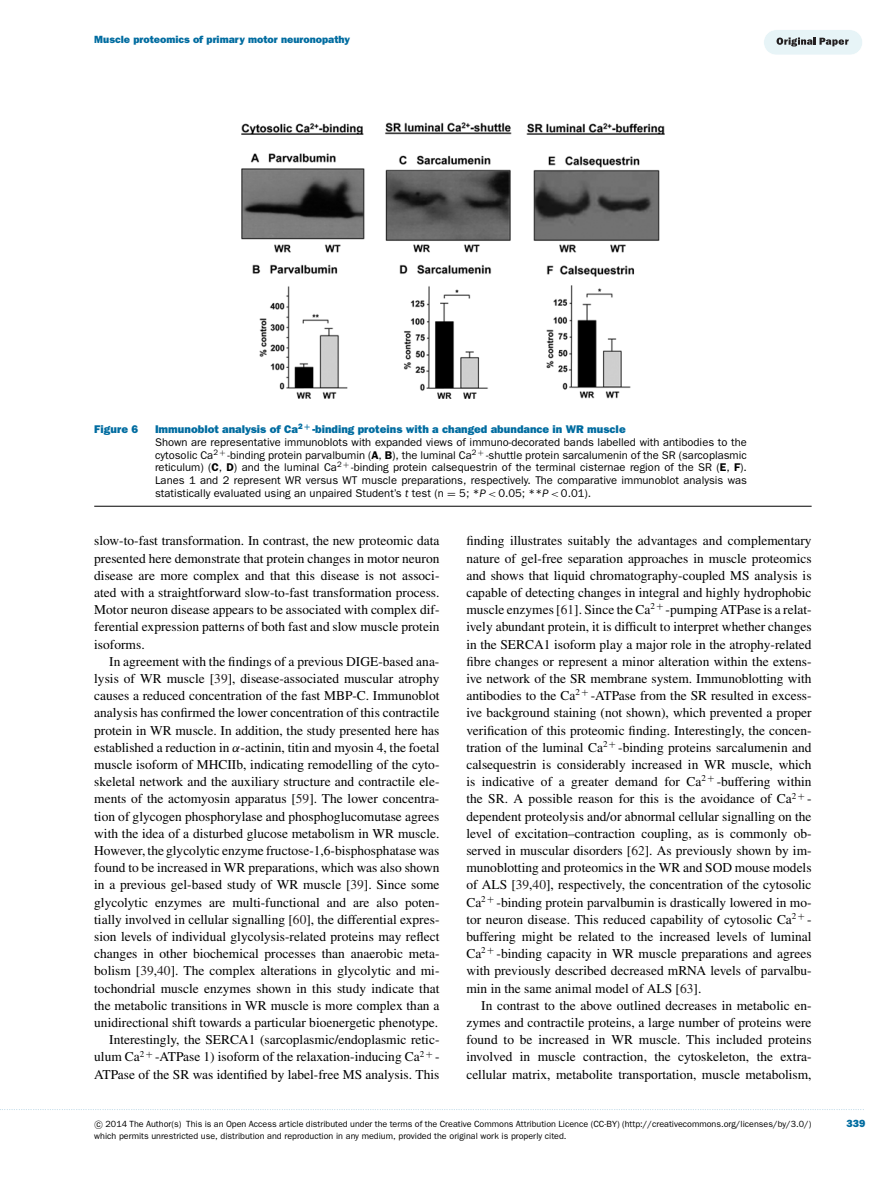
<style>
.page{position:relative;width:893px;height:1183px;background:#fff}
.page>*{position:absolute;margin:0;border:0;box-sizing:border-box;transform-origin:0 0}
.t1{font:13.5px/17.2px "Times";color:#000;text-align:justify}
.t2{font:11.25px/12.8px "Franklin Gothic";color:#000}
.t3{font:800 11.25px "Franklin Gothic";color:#006ca0}
.t4{font:800 10.5px "Franklin Gothic";color:#006ca0}
.t5{font:9px/12px "Franklin Gothic";color:#000}
.s1{font-weight:800;color:#006ca0}
.s2{font-weight:600}
.s3{font-style:italic}
.s4{font-family:"MTSY"}
.s5{font-family:"RMTMI"}
.s6{color:#231f20}
.s7{font-family:"CMSY10"}
</style>
<div class="page">
<div style="left:764px;top:30px;width:98px;height:25px;background:#e7f4f7;border-radius:12px"></div>
<div style="left:763px;top:30px;width:100px;height:25px;border:1px solid #fff;border-radius:13px"></div>
<svg style="left:776px;top:37px;width:73px;height:9px"></svg>
<img style="left:241px;top:122px;width:424px;height:277px">
<hr style="left:94px;top:506px;width:718px;height:1px;background:#000">
<p class="t4" style="left:94px;top:36px;width:257px">Muscle proteomics of primary motor neuronopathy</p>
<p class="t3" style="left:94px;top:425px;width:45px">Figure 6</p>
<p class="t2" style="left:155px;top:424px;width:593px"><span class="s1">Immunoblot analysis of Ca</span><sup>2</sup> <sup>+</sup> <span class="s1">-binding proteins with a changed abundance in WR muscle<br></span>Shown are representative immunoblots with expanded views of immuno-decorated bands labelled with antibodies to the cytosolic Ca<sup>2</sup> <sup>+</sup> -binding protein parvalbumin (<span class="s2">A</span>, <span class="s2">B</span>), the luminal Ca<sup>2</sup> <sup>+</sup> -shuttle protein sarcalumenin of the SR (sarcoplasmic reticulum) (<span class="s2">C</span>, <span class="s2">D</span>) and the luminal Ca<sup>2</sup> <sup>+</sup> -binding protein calsequestrin of the terminal cisternae region of the SR (<span class="s2">E</span>, <span class="s2">F</span>).<br>Lanes 1 and 2 represent WR versus WT muscle preparations, respectively. The comparative immunoblot analysis was statistically evaluated using an unpaired Student’s <span class="s3">t</span> test (n <span class="s4">=</span> 5; *<span class="s3">P</span> <span class="s5">&lt;</span> 0.05; **<span class="s3">P</span> <span class="s5">&lt;</span> 0.01).</p>
<p class="t1" style="left:94px;top:533px;width:347px">slow-to-fast transformation. In contrast, the new proteomic data presented here demonstrate that protein changes in motor neuron disease are more complex and that this disease is not associ&shy;ated with a straightforward slow-to-fast transformation process.<br>Motor neuron disease appears to be associated with complex dif&shy;ferential expression patterns of both fast and slow muscle protein isoforms.</p>
<p class="t1" style="left:94px;top:653px;width:347px;text-align:right">In agreement with the findings of a previous DIGE-based ana&shy;lysis of WR muscle [<span class="s6">39</span>], disease-associated muscular atrophy causes a reduced concentration of the fast MBP-C. Immunoblot analysis has confirmed the lower concentration of this contractile protein in WR muscle. In addition, the study presented here has established a reduction in <span class="s5">α</span>-actinin, titin and myosin 4, the foetal muscle isoform of MHCIIb, indicating remodelling of the cyto&shy;skeletal network and the auxiliary structure and contractile ele&shy;ments of the actomyosin apparatus [<span class="s6">59</span>]. The lower concentra&shy;tion of glycogen phosphorylase and phosphoglucomutase agrees with the idea of a disturbed glucose metabolism in WR muscle.<br>However, the glycolytic enzyme fructose-1,6-bisphosphatase was found to be increased in WR preparations, which was also shown in a previous gel-based study of WR muscle [<span class="s6">39</span>]. Since some glycolytic enzymes are multi-functional and are also poten&shy;tially involved in cellular signalling [<span class="s6">60</span>], the differential expres&shy;sion levels of individual glycolysis-related proteins may reflect changes in other biochemical processes than anaerobic meta&shy;bolism [<span class="s6">39</span>,<span class="s6">40</span>]. The complex alterations in glycolytic and mi&shy;tochondrial muscle enzymes shown in this study indicate that the metabolic transitions in WR muscle is more complex than a unidirectional shift towards a particular bioenergetic phenotype.<br>Interestingly, the SERCA1 (sarcoplasmic/endoplasmic retic&shy;ulum Ca<sup>2</sup> <sup>+</sup> -ATPase 1) isoform of the relaxation-inducing Ca<sup>2</sup> <sup>+</sup> - ATPase of the SR was identified by label-free MS analysis. This</p>
<p class="t1" style="left:466px;top:533px;width:347px">finding illustrates suitably the advantages and complementary nature of gel-free separation approaches in muscle proteomics and shows that liquid chromatography-coupled MS analysis is capable of detecting changes in integral and highly hydrophobic muscle enzymes [<span class="s6">61</span>]. Since the Ca<sup>2</sup> <sup>+</sup> -pumping ATPase is a relat&shy;ively abundant protein, it is difficult to interpret whether changes in the SERCA1 isoform play a major role in the atrophy-related fibre changes or represent a minor alteration within the extens&shy;ive network of the SR membrane system. Immunoblotting with antibodies to the Ca<sup>2</sup> <sup>+</sup> -ATPase from the SR resulted in excess&shy;ive background staining (not shown), which prevented a proper verification of this proteomic finding. Interestingly, the concen&shy;tration of the luminal Ca<sup>2</sup> <sup>+</sup> -binding proteins sarcalumenin and calsequestrin is considerably increased in WR muscle, which is indicative of a greater demand for Ca<sup>2</sup> <sup>+</sup> -buffering within the SR. A possible reason for this is the avoidance of Ca<sup>2</sup> <sup>+</sup> - dependent proteolysis and/or abnormal cellular signalling on the level of excitation–contraction coupling, as is commonly ob&shy;served in muscular disorders [<span class="s6">62</span>]. As previously shown by im&shy;munoblotting and proteomics in the WR and SOD mouse models of ALS [<span class="s6">39</span>,<span class="s6">40</span>], respectively, the concentration of the cytosolic Ca<sup>2</sup> <sup>+</sup> -binding protein parvalbumin is drastically lowered in mo&shy;tor neuron disease. This reduced capability of cytosolic Ca<sup>2</sup> <sup>+</sup> - buffering might be related to the increased levels of luminal Ca<sup>2</sup> <sup>+</sup> -binding capacity in WR muscle preparations and agrees with previously described decreased mRNA levels of parvalbu&shy;min in the same animal model of ALS [<span class="s6">63</span>].</p>
<p class="t1" style="left:466px;top:997px;width:347px;text-indent:15px">In contrast to the above outlined decreases in metabolic en&shy;zymes and contractile proteins, a large number of proteins were found to be increased in WR muscle. This included proteins involved in muscle contraction, the cytoskeleton, the extra&shy;cellular matrix, metabolite transportation, muscle metabolism,</p>
<p class="t5" style="left:94px;top:1118px;width:719px"><span class="s7">-</span>c 2014 The Author(s) This is an Open Access article distributed under the terms of the Creative Commons Attribution Licence (CC-BY) (http://creativecommons.org/licenses/by/3.0/) which permits unrestricted use, distribution and reproduction in any medium, provided the original work is properly cited.</p>
<p class="t4" style="left:847px;top:1119px;width:20px">339</p>
</div>
